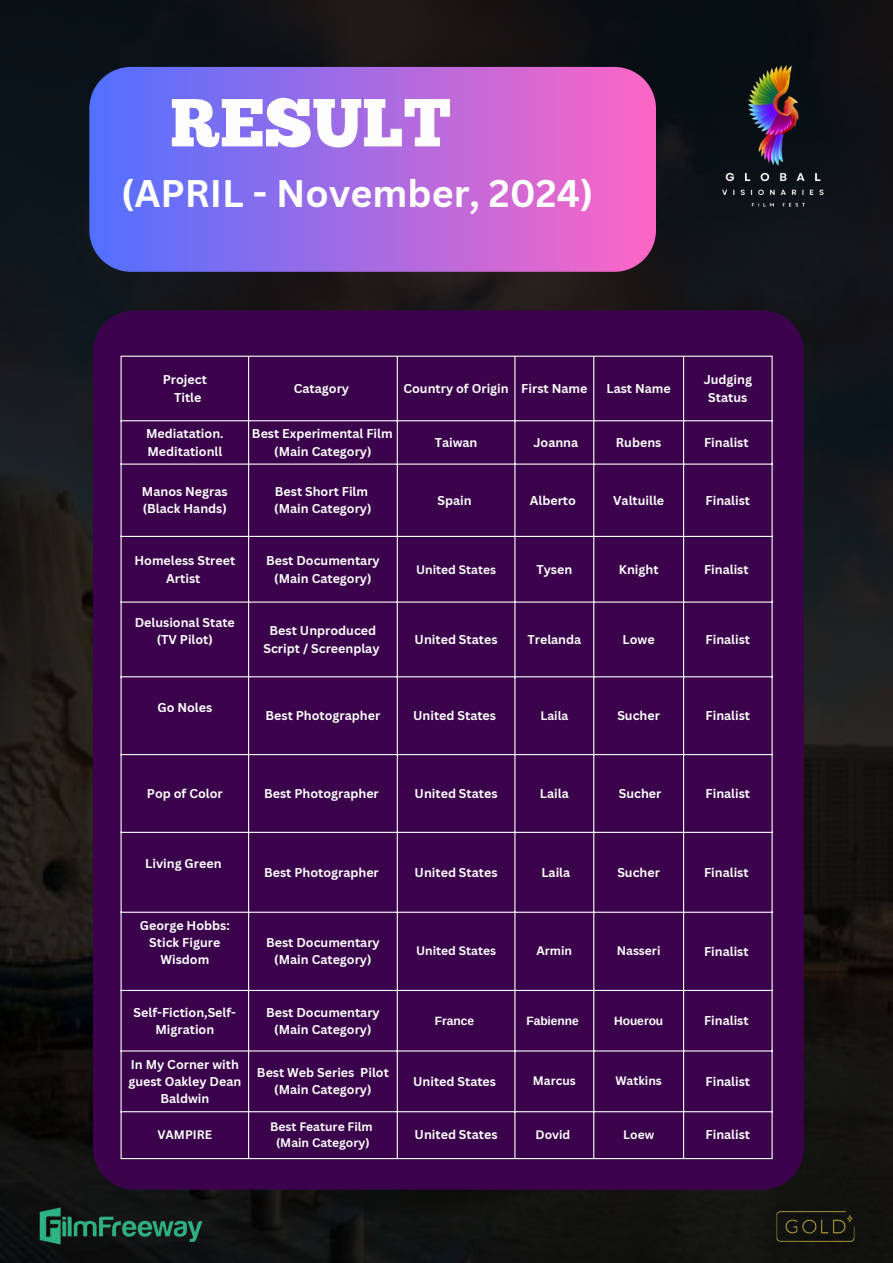
<style>
.page{position:relative;width:893px;height:1263px;background:#fff}
.page>*{position:absolute;margin:0;border:0;box-sizing:border-box;transform-origin:0 0}
.t1{font:67.72px "Chunk Five";color:#fcfdfc}
.t2{font:700 37.5px "Canva Sans";color:#fcfdfc}
.t3{font:700 12.45px/17.2px "Canva Sans";color:#fcfdfc;text-align:center}
.t4{font:700 12px "Canva Sans";color:#fcfdfc}
.t5{font:700 12px "Arimo";color:#fcfdfc}
</style>
<div class="page">
<img style="left:0;top:0;width:893px;height:1263px">
<div style="left:93px;top:310px;width:711px;height:880px;background:#3b034b"></div>
<hr style="left:121px;top:357px;width:1px;height:801px;background:#fcfdfc">
<hr style="left:248px;top:357px;width:1px;height:801px;background:#fcfdfc">
<hr style="left:397px;top:357px;width:1px;height:801px;background:#fcfdfc">
<hr style="left:514px;top:357px;width:1px;height:801px;background:#fcfdfc">
<hr style="left:593px;top:357px;width:1px;height:801px;background:#fcfdfc">
<hr style="left:683px;top:357px;width:1px;height:801px;background:#fcfdfc">
<hr style="left:771px;top:357px;width:1px;height:801px;background:#fcfdfc">
<hr style="left:121px;top:356px;width:651px;height:1px;background:#fcfdfc">
<hr style="left:121px;top:420px;width:651px;height:1px;background:#fcfdfc">
<hr style="left:121px;top:463px;width:651px;height:2px;background:#fcfdfc">
<hr style="left:121px;top:536px;width:651px;height:1px;background:#fcfdfc">
<hr style="left:121px;top:601px;width:651px;height:2px;background:#fcfdfc">
<hr style="left:121px;top:676px;width:651px;height:1px;background:#fcfdfc">
<hr style="left:121px;top:754px;width:651px;height:1px;background:#fcfdfc">
<hr style="left:121px;top:832px;width:651px;height:1px;background:#fcfdfc">
<hr style="left:121px;top:912px;width:651px;height:1px;background:#fcfdfc">
<hr style="left:121px;top:990px;width:651px;height:1px;background:#fcfdfc">
<hr style="left:121px;top:1050px;width:651px;height:1px;background:#fcfdfc">
<hr style="left:121px;top:1111px;width:651px;height:1px;background:#fcfdfc">
<hr style="left:121px;top:1158px;width:651px;height:1px;background:#fcfdfc">
<img style="left:653px;top:10px;width:240px;height:240px">
<svg style="left:89px;top:67px;width:567px;height:205px;background:#a569de"></svg>
<img style="left:737px;top:1200px;width:156px;height:52px">
<img style="left:36px;top:1190px;width:170px;height:73px">
<p class="t1" style="left:170px;top:96px;width:282px">RESULT</p>
<p class="t2" style="left:121px;top:167px;width:474px">(APRIL - November, 2024)</p>
<p class="t3" style="left:163px;top:371px;width:46px">Project</p>
<p class="t3" style="left:174px;top:388px;width:29px">Title</p>
<h1 class="t3" style="left:294px;top:379px;width:57px">Catagory</h1>
<p class="t3" style="left:403px;top:379px;width:107px">Country of Origin</p>
<p class="t3" style="left:521px;top:379px;width:68px">First Name</p>
<p class="t3" style="left:606px;top:379px;width:66px">Last Name</p>
<p class="t3" style="left:703px;top:371px;width:50px">Judging<br>Status</p>
<p class="t3" style="left:146px;top:425px;width:79px;text-align:left">Mediatation.<br>Meditationll</p>
<p class="t3" style="left:252px;top:425px;width:142px">Best Experimental Film</p>
<p class="t3" style="left:274px;top:442px;width:99px">(Main Category)</p>
<p class="t3" style="left:142px;top:482px;width:87px;text-align:left">Manos Negras (Black Hands)</p>
<p class="t3" style="left:275px;top:482px;width:95px">Best Short Film</p>
<p class="t3" style="left:274px;top:500px;width:99px">(Main Category)</p>
<p class="t3" style="left:435px;top:433px;width:44px">Taiwan</p>
<p class="t3" style="left:533px;top:433px;width:46px">Joanna</p>
<p class="t3" style="left:616px;top:433px;width:47px">Rubens</p>
<p class="t3" style="left:704px;top:433px;width:46px">Finalist</p>
<p class="t3" style="left:437px;top:491px;width:36px">Spain</p>
<p class="t3" style="left:530px;top:491px;width:48px">Alberto</p>
<p class="t3" style="left:613px;top:491px;width:52px">Valtuille</p>
<p class="t3" style="left:705px;top:491px;width:46px">Finalist</p>
<p class="t3" style="left:134px;top:552px;width:102px">Homeless Street<br>Artist</p>
<p class="t3" style="left:266px;top:552px;width:115px">Best Documentary (Main Category)</p>
<p class="t4" style="left:416px;top:561px;width:81px">United States</p>
<p class="t3" style="left:536px;top:560px;width:37px">Tysen</p>
<p class="t3" style="left:619px;top:560px;width:41px">Knight</p>
<p class="t3" style="left:704px;top:560px;width:46px">Finalist</p>
<p class="t3" style="left:135px;top:613px;width:102px">Delusional State</p>
<p class="t3" style="left:157px;top:631px;width:58px">(TV Pilot)</p>
<p class="t3" style="left:263px;top:622px;width:118px">Best Unproduced<br>Script / Screenplay</p>
<p class="t3" style="left:414px;top:631px;width:84px">United States</p>
<p class="t3" style="left:527px;top:631px;width:55px">Trelanda</p>
<p class="t3" style="left:622px;top:631px;width:34px">Lowe</p>
<p class="t3" style="left:705px;top:631px;width:46px">Finalist</p>
<p class="t3" style="left:157px;top:698px;width:56px">Go Noles</p>
<p class="t3" style="left:265px;top:707px;width:116px">Best Photographer</p>
<p class="t3" style="left:413px;top:707px;width:84px">United States</p>
<p class="t4" style="left:540px;top:707px;width:29px">Laila</p>
<p class="t3" style="left:617px;top:707px;width:44px">Sucher</p>
<p class="t3" style="left:705px;top:707px;width:46px">Finalist</p>
<p class="t3" style="left:147px;top:785px;width:77px">Pop of Color</p>
<p class="t3" style="left:264px;top:785px;width:116px">Best Photographer</p>
<p class="t3" style="left:414px;top:785px;width:84px">United States</p>
<p class="t3" style="left:540px;top:785px;width:30px">Laila</p>
<p class="t3" style="left:619px;top:785px;width:44px">Sucher</p>
<p class="t3" style="left:705px;top:785px;width:46px">Finalist</p>
<p class="t3" style="left:145px;top:855px;width:78px">Living Green</p>
<p class="t3" style="left:140px;top:916px;width:92px">George Hobbs:<br>Stick Figure<br>Wisdom</p>
<p class="t3" style="left:264px;top:863px;width:116px">Best Photographer</p>
<p class="t3" style="left:414px;top:863px;width:84px">United States</p>
<p class="t3" style="left:541px;top:863px;width:30px">Laila</p>
<p class="t3" style="left:617px;top:863px;width:44px">Sucher</p>
<p class="t3" style="left:704px;top:863px;width:46px">Finalist</p>
<p class="t3" style="left:266px;top:934px;width:115px">Best Documentary (Main Category)</p>
<p class="t4" style="left:416px;top:942px;width:81px">United States</p>
<p class="t4" style="left:536px;top:942px;width:37px">Armin</p>
<p class="t4" style="left:617px;top:942px;width:45px">Nasseri</p>
<p class="t3" style="left:704px;top:942px;width:46px">Finalist</p>
<p class="t3" style="left:134px;top:1003px;width:104px">Self-Fiction,Self-<br>Migration</p>
<p class="t3" style="left:266px;top:1003px;width:115px">Best Documentary (Main Category)</p>
<p class="t5" style="left:435px;top:1014px;width:41px">France</p>
<p class="t5" style="left:526px;top:1014px;width:54px">Fabienne</p>
<p class="t5" style="left:614px;top:1014px;width:51px">Houerou</p>
<p class="t3" style="left:704px;top:1012px;width:46px">Finalist</p>
<p class="t3" style="left:128px;top:1055px;width:114px">In My Corner with guest Oakley Dean<br>Baldwin</p>
<p class="t3" style="left:257px;top:1064px;width:133px">Best Web Series Pilot (Main Category)</p>
<p class="t3" style="left:413px;top:1072px;width:84px">United States</p>
<p class="t4" style="left:533px;top:1073px;width:45px">Marcus</p>
<p class="t4" style="left:615px;top:1073px;width:48px">Watkins</p>
<p class="t3" style="left:705px;top:1072px;width:46px">Finalist</p>
<p class="t4" style="left:157px;top:1126px;width:56px">VAMPIRE</p>
<p class="t4" style="left:270px;top:1118px;width:104px">Best Feature Film</p>
<p class="t4" style="left:276px;top:1134px;width:95px">(Main Category)</p>
<p class="t3" style="left:414px;top:1126px;width:84px">United States</p>
<p class="t4" style="left:535px;top:1126px;width:36px">Dovid</p>
<p class="t4" style="left:623px;top:1126px;width:32px">Loew</p>
<p class="t3" style="left:705px;top:1126px;width:46px">Finalist</p>
</div>
